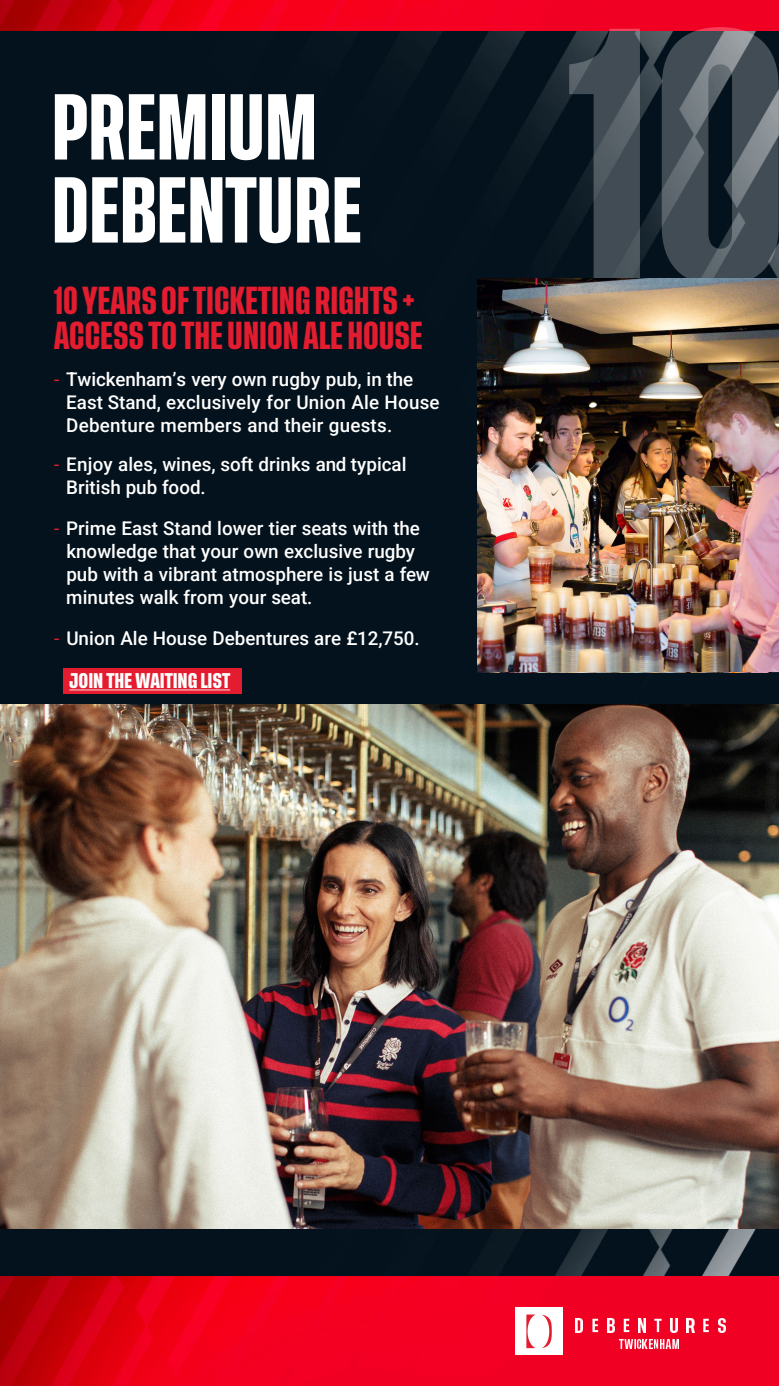
<style>
.page{position:relative;width:779px;height:1386px;background:#fff}
.page>*{position:absolute;margin:0;border:0;box-sizing:border-box;transform-origin:0 0}
.t1{font:600 69.12px/83px "Tusker Grotesk 5600";color:#fff}
.t2{font:600 28.88px/34.6px "Tusker Grotesk 5600";color:#e31c2f}
.t3{font:500 18.81px/23px "Roboto";color:#fff}
.t4{font:600 15.75px "Tusker Grotesk 6600";letter-spacing:-.005em;color:#fff}
.s1{font-weight:400;color:#e31c2f}
</style>
<div class="page">
<div style="left:0;top:30px;width:779px;height:674px;background:#04121d"></div>
<img style="left:0;top:1228px;width:779px;height:48px">
<img style="left:0;top:1276px;width:779px;height:109px">
<div style="left:515px;top:1307px;width:48px;height:47px;background:#fff"></div>
<svg style="left:526px;top:1314px;width:9px;height:33px"></svg>
<svg style="left:542px;top:1314px;width:10px;height:33px"></svg>
<svg style="left:576px;top:1318px;width:7px;height:13px"></svg>
<svg style="left:592px;top:1318px;width:6px;height:13px"></svg>
<svg style="left:607px;top:1318px;width:7px;height:13px"></svg>
<svg style="left:624px;top:1318px;width:5px;height:13px"></svg>
<svg style="left:639px;top:1318px;width:7px;height:13px"></svg>
<svg style="left:654px;top:1318px;width:7px;height:13px"></svg>
<svg style="left:670px;top:1318px;width:7px;height:13px"></svg>
<svg style="left:687px;top:1318px;width:7px;height:13px"></svg>
<svg style="left:703px;top:1318px;width:6px;height:13px"></svg>
<svg style="left:718px;top:1318px;width:7px;height:13px"></svg>
<img style="left:619px;top:1338px;width:16px;height:10px">
<svg style="left:637px;top:1338px;width:21px;height:10px"></svg>
<img style="left:660px;top:1338px;width:18px;height:10px">
<img style="left:0;top:0;width:779px;height:30px">
<svg style="left:569px;top:27px;width:209px;height:251px;background:#3d444d"></svg>
<img style="left:478px;top:278px;width:301px;height:394px">
<img style="left:478px;top:285px;width:301px;height:386px">
<img style="left:0;top:704px;width:779px;height:524px">
<div style="left:63px;top:668px;width:178px;height:26px;background:#e31c2f"></div>
<svg style="left:69px;top:689px;width:161px;height:1px"></svg>
<h2 class="t1" style="left:52px;top:90px;width:312px">PREMIUM<br>DEBENTURE</h2>
<p class="t2" style="left:54px;top:285px;width:370px">10 YEARS OF TICKETING RIGHTS +<br>ACCESS TO THE UNION ALE HOUSE</p>
<p class="t3" style="left:66px;top:367px;width:375px;text-indent:-12px"><span class="s1">-</span> Twickenham’s very own rugby pub, in the<br>East Stand, exclusively for Union Ale House<br>Debenture members and their guests.</p>
<p class="t3" style="left:66px;top:452px;width:342px;text-indent:-12px"><span class="s1">-</span> Enjoy ales, wines, soft drinks and typical<br>British pub food.</p>
<p class="t3" style="left:66px;top:515px;width:365px;text-indent:-12px"><span class="s1">-</span> Prime East Stand lower tier seats with the knowledge that your own exclusive rugby pub with a vibrant atmosphere is just a few minutes walk from your seat.</p>
<p class="t3" style="left:54px;top:626px;width:367px"><span class="s1">-</span> Union Ale House Debentures are £12,750.</p>
<p class="t4" style="left:69px;top:671px;width:162px">JOIN THE WAITING LIST</p>
</div>
